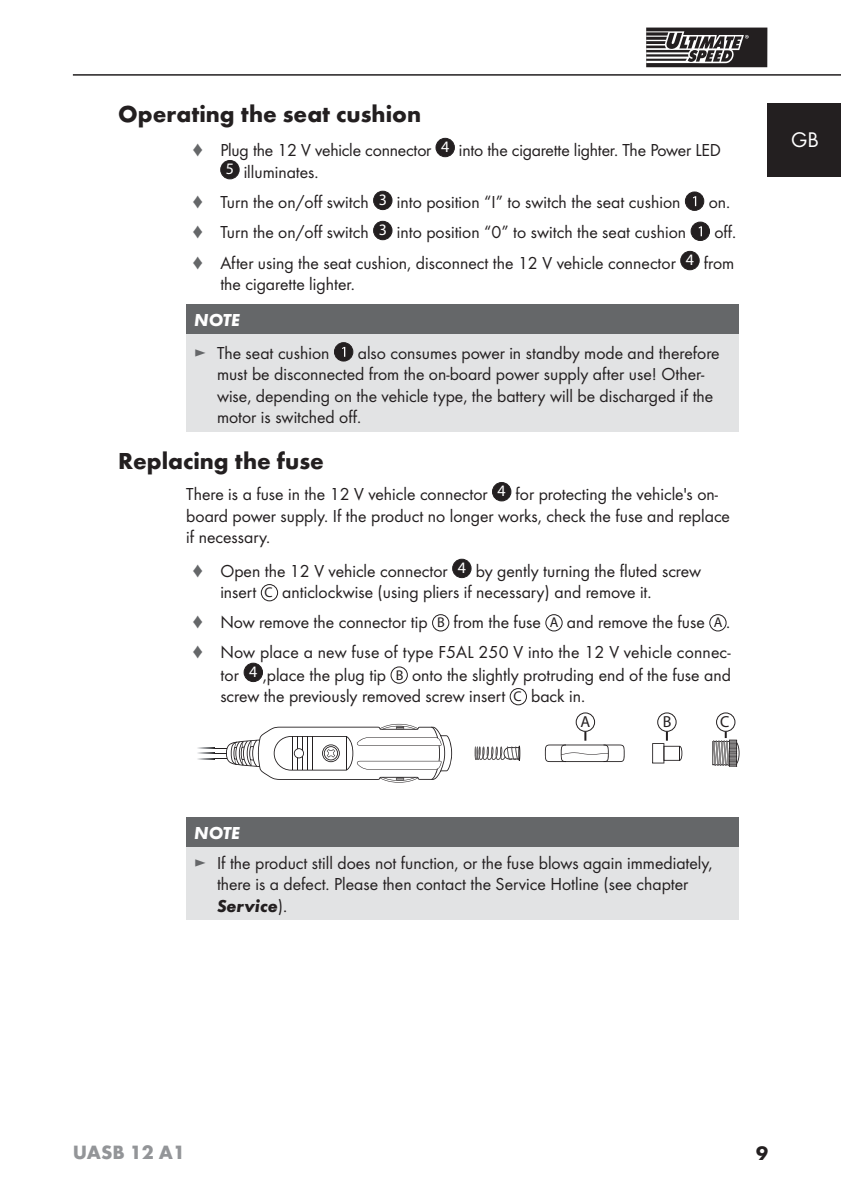
<style>
.page{position:relative;width:841px;height:1193px;background:#fff}
.page>*{position:absolute;margin:0;border:0;box-sizing:border-box;transform-origin:0 0}
.t1{font:700 24px "Futura";color:#231f20}
.t2{font:22px "Futura Boo";color:#fff}
.t3{font:700 20px "Futura";color:#939598}
.t4{font:700 20px "Futura";color:#231f20}
.t5{font:18px/21.6px "Futura Boo";color:#231f20}
.t6{font:italic 700 18px "Futura";color:#231f20}
.t7{font:italic 700 18px "Futura";color:#fff}
.t8{font:16px "Myriad";color:#231f20}
.s1{color:#656769}
.s2{font-family:"Myriad";font-size:14.2px}
.s3{font-family:"Futura Boo";font-weight:400;font-style:normal}
</style>
<div class="page">
<hr style="left:73px;top:74px;width:768px;height:2px;background:#231f20">
<div style="left:768px;top:103px;width:73px;height:74px;background:#231f20"></div>
<div style="left:646px;top:28px;width:121px;height:39px;background:#231f20"></div>
<svg style="left:646px;top:31px;width:102px;height:32px"></svg>
<div style="left:436px;top:138px;width:18px;height:19px;background:#231f20;border-radius:50%"></div>
<div style="left:435px;top:138px;width:20px;height:19px;border:1px solid #231f20;border-radius:50%"></div>
<div style="left:221px;top:160px;width:18px;height:19px;background:#231f20;border-radius:50%"></div>
<div style="left:220px;top:160px;width:19px;height:19px;border:1px solid #231f20;border-radius:50%"></div>
<div style="left:373px;top:191px;width:19px;height:19px;background:#231f20;border-radius:50%"></div>
<div style="left:373px;top:191px;width:19px;height:19px;border:1px solid #231f20;border-radius:50%"></div>
<div style="left:685px;top:192px;width:19px;height:18px;background:#231f20;border-radius:50%"></div>
<div style="left:685px;top:192px;width:19px;height:19px;border:1px solid #231f20;border-radius:50%"></div>
<svg style="left:693px;top:196px;width:3px;height:10px"></svg>
<div style="left:373px;top:221px;width:19px;height:19px;background:#231f20;border-radius:50%"></div>
<div style="left:373px;top:221px;width:19px;height:19px;border:1px solid #231f20;border-radius:50%"></div>
<div style="left:691px;top:222px;width:18px;height:18px;background:#231f20;border-radius:50%"></div>
<div style="left:690px;top:222px;width:20px;height:19px;border:1px solid #231f20;border-radius:50%"></div>
<svg style="left:698px;top:226px;width:4px;height:10px"></svg>
<div style="left:681px;top:251px;width:18px;height:19px;background:#231f20;border-radius:50%"></div>
<div style="left:680px;top:251px;width:19px;height:19px;border:1px solid #231f20;border-radius:50%"></div>
<div style="left:186px;top:304px;width:553px;height:30px;background:#656769"></div>
<div style="left:186px;top:334px;width:553px;height:97px;background:#e2e3e4"></div>
<div style="left:334px;top:343px;width:19px;height:18px;background:#231f20;border-radius:50%"></div>
<div style="left:334px;top:342px;width:19px;height:19px;border:1px solid #231f20;border-radius:50%"></div>
<svg style="left:342px;top:347px;width:3px;height:10px"></svg>
<div style="left:492px;top:483px;width:19px;height:18px;background:#231f20;border-radius:50%"></div>
<div style="left:492px;top:482px;width:19px;height:19px;border:1px solid #231f20;border-radius:50%"></div>
<div style="left:453px;top:559px;width:18px;height:19px;background:#231f20;border-radius:50%"></div>
<div style="left:452px;top:559px;width:19px;height:19px;border:1px solid #231f20;border-radius:50%"></div>
<div style="left:261px;top:584px;width:17px;height:17px;border:1px solid #231f20;border-radius:50%"></div>
<div style="left:432px;top:614px;width:17px;height:17px;border:1px solid #231f20;border-radius:50%"></div>
<div style="left:545px;top:614px;width:17px;height:17px;border:1px solid #231f20;border-radius:50%"></div>
<div style="left:709px;top:614px;width:17px;height:17px;border:1px solid #231f20;border-radius:50%"></div>
<div style="left:244px;top:663px;width:18px;height:19px;background:#231f20;border-radius:50%"></div>
<div style="left:244px;top:663px;width:19px;height:19px;border:1px solid #231f20;border-radius:50%"></div>
<div style="left:391px;top:667px;width:17px;height:17px;border:1px solid #231f20;border-radius:50%"></div>
<div style="left:510px;top:688px;width:17px;height:17px;border:1px solid #231f20;border-radius:50%"></div>
<hr style="left:192px;top:748px;width:35px;height:1px;background:#231f20">
<hr style="left:192px;top:758px;width:35px;height:1px;background:#231f20">
<hr style="left:192px;top:753px;width:34px;height:1px;background:#231f20">
<svg style="left:226px;top:724px;width:226px;height:59px"></svg>
<img style="left:197px;top:747px;width:17px;height:13px">
<svg style="left:192px;top:748px;width:22px;height:11px"></svg>
<svg style="left:475px;top:746px;width:45px;height:15px"></svg>
<div style="left:186px;top:817px;width:553px;height:30px;background:#656769"></div>
<div style="left:186px;top:847px;width:553px;height:73px;background:#e2e3e4"></div>
<div style="left:576px;top:713px;width:19px;height:19px;border:1px solid #231f20;border-radius:50%"></div>
<div style="left:657px;top:713px;width:19px;height:19px;border:1px solid #231f20;border-radius:50%"></div>
<div style="left:716px;top:713px;width:19px;height:19px;border:1px solid #231f20;border-radius:50%"></div>
<svg style="left:545px;top:732px;width:79px;height:30px"></svg>
<svg style="left:652px;top:732px;width:30px;height:31px"></svg>
<svg style="left:712px;top:732px;width:27px;height:35px"></svg>
<h1 class="t1" style="left:118px;top:105px;width:304px">Operating the seat cushion</h1>
<p class="t5" style="left:226px;top:140px;width:496px;line-height:22.2px;text-indent:-34px"><span class="s1">♦</span> Plug the 12 V vehicle connector <sup>4</sup> into the cigarette lighter. The Power LED<br><sup>5</sup> illuminates.</p>
<p class="t5" style="left:192px;top:192px;width:490px"><span class="s1">♦</span> Turn the on/off switch <sup>3</sup> into position “I” to switch the seat cushion</p>
<p class="t5" style="left:708px;top:192px;width:23px">on.</p>
<p class="t5" style="left:192px;top:222px;width:496px"><span class="s1">♦</span> Turn the on/off switch <sup>3</sup> into position “0” to switch the seat cushion</p>
<p class="t5" style="left:192px;top:218px;width:546px;line-height:30.6px;text-align:right">off.<br><span class="s1">♦</span> After using the seat cushion, disconnect the 12 V vehicle connector <sup>4</sup> from</p>
<p class="t5" style="left:220px;top:275px;width:136px">the cigarette lighter.</p>
<p class="t7" style="left:194px;top:314px;width:47px">NOTE</p>
<p class="t5" style="left:194px;top:343px;width:137px"><span class="s1">►</span> The seat cushion</p>
<p class="t5" style="left:217px;top:343px;width:504px;text-indent:141px">also consumes power in standby mode and therefore must be disconnected from the on-board power supply after use! Other&shy;wise, depending on the vehicle type, the battery will be discharged if the motor is switched off.</p>
<h1 class="t1" style="left:118px;top:452px;width:207px">Replacing the fuse</h1>
<p class="t5" style="left:186px;top:484px;width:545px">There is a fuse in the 12 V vehicle connector <sup>4</sup> for protecting the vehicle's on&shy;board power supply. If the product no longer works, check the fuse and replace if necessary.</p>
<p class="t5" style="left:220px;top:561px;width:482px;text-indent:-28px"><span class="s1">♦</span> Open the 12 V vehicle connector <sup>4</sup> by gently turning the fluted screw insert <span class="s2">C</span> anticlockwise (using pliers if necessary) and remove it.</p>
<p class="t5" style="left:192px;top:608px;width:540px;line-height:30.2px"><span class="s1">♦</span> Now remove the connector tip <span class="s2">B</span> from the fuse <span class="s2">A</span> and remove the fuse <span class="s2">A</span> . <span class="s1">♦</span> Now place a new fuse of type F5AL 250 V into the 12 V vehicle connec-</p>
<p class="t5" style="left:220px;top:665px;width:512px">tor <sup>4</sup> ,place the plug tip <span class="s2">B</span> onto the slightly protruding end of the fuse and screw the previously removed screw insert <span class="s2">C</span> back in.</p>
<p class="t8" style="left:580px;top:716px;width:11px">A</p>
<p class="t8" style="left:663px;top:716px;width:10px">B</p>
<p class="t8" style="left:720px;top:716px;width:11px">C</p>
<p class="t7" style="left:194px;top:827px;width:47px">NOTE</p>
<p class="t5" style="left:194px;top:853px;width:520px;text-align:center"><span class="s1">►</span> If the product still does not function, or the fuse blows again immediately, there is a defect. Please then contact the Service Hotline (see chapter</p>
<p class="t6" style="left:217px;top:900px;width:72px">Service<span class="s3">).</span></p>
<p class="t2" style="left:791px;top:130px;width:29px">GB</p>
<p class="t3" style="left:73px;top:1144px;width:114px">UASB 12 A1</p>
<p class="t4" style="left:756px;top:1145px;width:13px">9</p>
</div>
